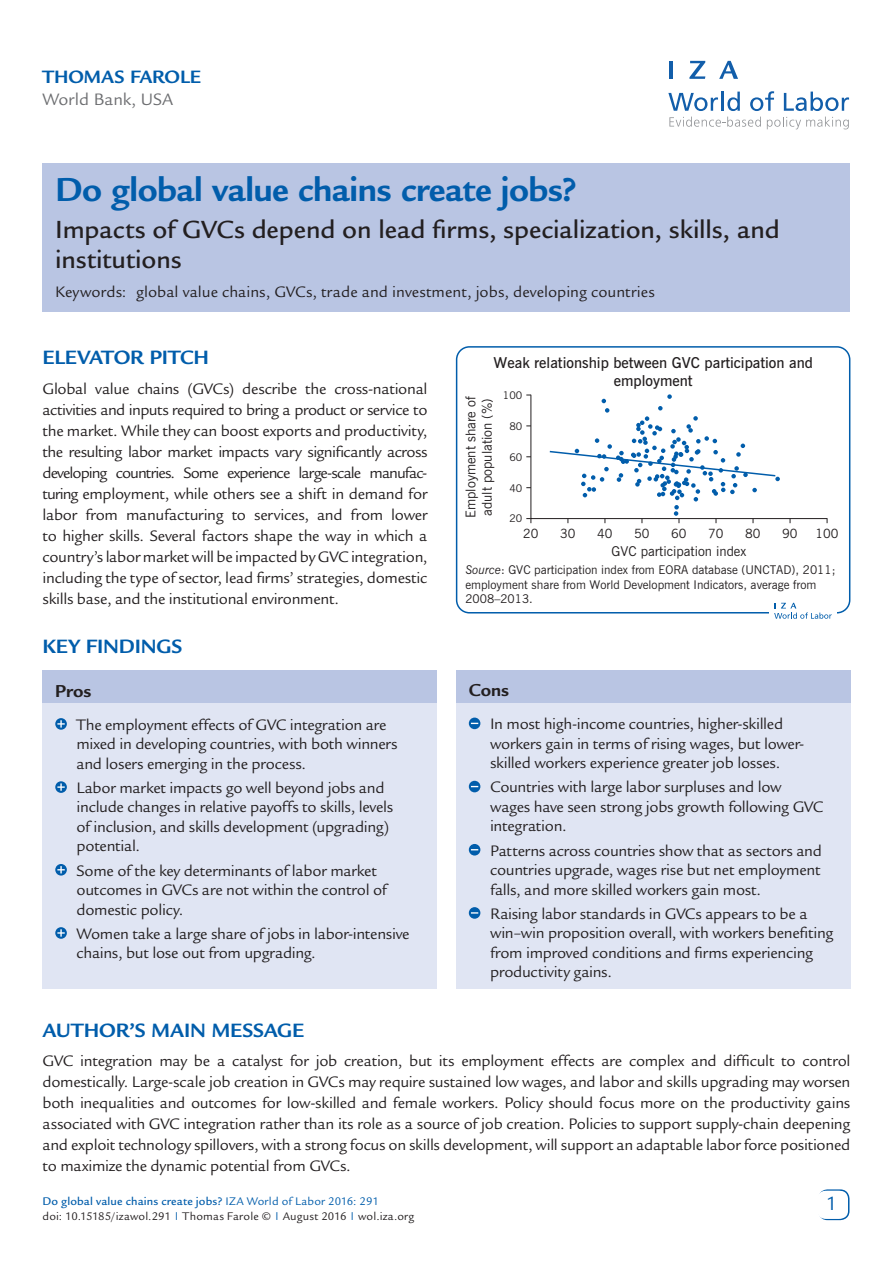
<style>
.page{position:relative;width:893px;height:1263px;background:#fff}
.page>*{position:absolute;margin:0;border:0;box-sizing:border-box;transform-origin:0 0}
.t1{font:700 36px "Legacy Sans Std";letter-spacing:-.015em;color:#015dab}
.t2{font:500 27px/30px "Legacy Sans Std";letter-spacing:-.005em;color:#231f20}
.t3{font:700 21px "Legacy Sans Std";letter-spacing:-.01em;color:#015dab}
.t4{font:21px "Legacy Sans Std";color:#015dab}
.t5{font:700 19.5px "Legacy Sans Std";letter-spacing:-.005em;color:#015dab}
.t6{font:700 18.75px "Legacy Sans Std";color:#231f20}
.t7{font:18px "Legacy Sans Std";letter-spacing:-.005em;color:#6c6d70}
.t8{font:16.5px/19.5px "Legacy Sans Std";letter-spacing:-.015em;color:#231f20}
.t9{font:600 15px/18px "News Gothic BT";color:#231f20;text-align:center}
.t10{font:13.5px/16.2px "News Gothic BT";color:#231f20}
.t11{font:12.75px "News Gothic BT";color:#231f20}
.t12{font:12px/14.4px "News Gothic BT";color:#231f20}
.t13{font:12px/15px "Legacy Sans Std";letter-spacing:.015em;color:#231f20}
.t14{font:10.5px "News Gothic BT";color:#231f20}
.s1{font-style:italic}
.s2{font-weight:500;color:#015dab}
.s3{color:#015dab}
</style>
<div class="page">
<div style="left:818px;top:1189px;width:31px;height:31px;border:2px solid #015dab;border-radius:9px"></div>
<div style="left:817px;top:1191px;width:30px;height:28px;background:#fff;border-radius:9px"></div>
<svg style="left:668px;top:93px;width:50px;height:18px"></svg>
<hr style="left:721px;top:92px;width:3px;height:19px;background:#125eaa">
<svg style="left:727px;top:92px;width:13px;height:19px"></svg>
<svg style="left:750px;top:91px;width:24px;height:20px"></svg>
<svg style="left:784px;top:92px;width:65px;height:19px"></svg>
<svg style="left:669px;top:117px;width:92px;height:10px"></svg>
<svg style="left:767px;top:117px;width:82px;height:12px"></svg>
<hr style="left:669px;top:61px;width:4px;height:18px;background:#125eaa">
<svg style="left:689px;top:61px;width:16px;height:18px"></svg>
<svg style="left:719px;top:61px;width:19px;height:18px"></svg>
<div style="left:456px;top:673px;width:394px;height:316px;background:#e0e5f3"></div>
<div style="left:43px;top:673px;width:394px;height:316px;background:#e0e5f3"></div>
<div style="left:43px;top:670px;width:394px;height:33px;background:#b9c5e3"></div>
<div style="left:456px;top:670px;width:394px;height:33px;background:#b9c5e3"></div>
<svg style="left:55px;top:718px;width:12px;height:12px"></svg>
<svg style="left:57px;top:720px;width:8px;height:7px"></svg>
<svg style="left:55px;top:781px;width:12px;height:12px"></svg>
<svg style="left:57px;top:783px;width:8px;height:8px"></svg>
<svg style="left:55px;top:864px;width:12px;height:11px"></svg>
<svg style="left:57px;top:866px;width:8px;height:7px"></svg>
<svg style="left:55px;top:927px;width:12px;height:12px"></svg>
<svg style="left:57px;top:929px;width:8px;height:8px"></svg>
<svg style="left:469px;top:717px;width:11px;height:12px"></svg>
<svg style="left:469px;top:781px;width:11px;height:11px"></svg>
<svg style="left:469px;top:844px;width:11px;height:11px"></svg>
<div style="left:469px;top:907px;width:11px;height:12px;background:#015dab;border-radius:50%"></div>
<svg style="left:471px;top:912px;width:7px;height:2px"></svg>
<div style="left:43px;top:163px;width:807px;height:149px;background:#b9c5e3"></div>
<div style="left:456px;top:346px;width:394px;height:267px;border:2px solid #015dab;border-radius:13px"></div>
<svg style="left:526px;top:394px;width:302px;height:129px"></svg>
<div style="left:769px;top:597px;width:68px;height:25px;background:#fff"></div>
<svg style="left:774px;top:603px;width:58px;height:16px"></svg>
<p class="t5" style="left:43px;top:66px;width:160px">Thomas Farole</p>
<p class="t7" style="left:43px;top:89px;width:132px">World Bank, USA</p>
<h1 class="t1" style="left:55px;top:169px;width:523px">Do global value chains create jobs?</h1>
<h2 class="t2" style="left:55px;top:214px;width:726px">Impacts of GVCs depend on lead firms, specialization, skills, and institutions</h2>
<p class="t8" style="left:55px;top:282px;width:601px">Keywords: global value chains, GVCs, trade and investment, jobs, developing countries</p>
<p class="t3" style="left:43px;top:346px;width:165px">ELEVATOR PITCH</p>
<p class="t8" style="left:43px;top:378px;width:387px;line-height:21px;text-align:justify">Global value chains (GVCs) describe the cross-national activities and inputs required to bring a product or service to the market. While they can boost exports and productivity, the resulting labor market impacts vary significantly across developing countries. Some experience large-scale manufac&shy;turing employment, while others see a shift in demand for labor from manufacturing to services, and from lower to higher skills. Several factors shape the way in which a country’s labor market will be impacted by GVC integration, including the type of sector, lead firms’ strategies, domestic skills base, and the institutional environment.</p>
<p class="t3" style="left:43px;top:635px;width:140px">KEY FINDINGS</p>
<p class="t6" style="left:55px;top:680px;width:38px">Pros</p>
<p class="t8" style="left:77px;top:715px;width:323px">The employment effects of GVC integration are mixed in developing countries, with both winners and losers emerging in the process.</p>
<p class="t8" style="left:77px;top:778px;width:318px">Labor market impacts go well beyond jobs and include changes in relative payoffs to skills, levels of inclusion, and skills development (upgrading) potential.</p>
<p class="t8" style="left:77px;top:861px;width:312px">Some of the key determinants of labor market outcomes in GVCs are not within the control of domestic policy.</p>
<p class="t8" style="left:77px;top:924px;width:335px">Women take a large share of jobs in labor-intensive chains, but lose out from upgrading.</p>
<p class="t9" style="left:493px;top:353px;width:321px">Weak relationship between GVC participation and employment</p>
<p class="t10" style="left:463px;top:518px;width:123px;rotate:-90deg">Employment share of adult population (%)</p>
<p class="t14" style="left:503px;top:389px;width:21px">100</p>
<p class="t14" style="left:509px;top:420px;width:14px">80</p>
<p class="t14" style="left:509px;top:451px;width:14px">60</p>
<p class="t14" style="left:509px;top:481px;width:14px">40</p>
<p class="t14" style="left:509px;top:512px;width:14px">20</p>
<p class="t11" style="left:523px;top:526px;width:17px">20</p>
<p class="t11" style="left:560px;top:526px;width:17px">30</p>
<p class="t11" style="left:597px;top:526px;width:17px">40</p>
<p class="t11" style="left:634px;top:526px;width:17px">50</p>
<p class="t11" style="left:671px;top:526px;width:17px">60</p>
<p class="t11" style="left:708px;top:526px;width:17px">70</p>
<p class="t11" style="left:745px;top:526px;width:17px">80</p>
<p class="t11" style="left:782px;top:526px;width:17px">90</p>
<p class="t11" style="left:815px;top:526px;width:25px">100</p>
<p class="t10" style="left:612px;top:543px;width:136px">GVC participation index</p>
<p class="t12" style="left:465px;top:563px;width:371px"><span class="s1">Source</span>: GVC participation index from EORA database (UNCTAD), 2011; employment share from World Development Indicators, average from<br>2008–2013.</p>
<p class="t6" style="left:469px;top:680px;width:42px">Cons</p>
<p class="t8" style="left:490px;top:714px;width:316px">In most high-income countries, higher-skilled workers gain in terms of rising wages, but lower&shy;skilled workers experience greater job losses.</p>
<p class="t8" style="left:490px;top:777px;width:335px">Countries with large labor surpluses and low wages have seen strong jobs growth following GVC integration.</p>
<p class="t8" style="left:490px;top:841px;width:333px;text-align:justify">Patterns across countries show that as sectors and countries upgrade, wages rise but net employment falls, and more skilled workers gain most.</p>
<p class="t8" style="left:490px;top:904px;width:345px">Raising labor standards in GVCs appears to be a win–win proposition overall, with workers benefiting from improved conditions and firms experiencing productivity gains.</p>
<p class="t3" style="left:43px;top:1018px;width:57px">AUTHOR</p>
<p class="t3" style="left:129px;top:1018px;width:97px">’S MAIN MESSA</p>
<p class="t3" style="left:277px;top:1018px;width:26px">GE</p>
<p class="t8" style="left:43px;top:1051px;width:809px;line-height:21px;text-align:justify">GVC integration may be a catalyst for job creation, but its employment effects are complex and difficult to control domestically. Large-scale job creation in GVCs may require sustained low wages, and labor and skills upgrading may worsen both inequalities and outcomes for low-skilled and female workers. Policy should focus more on the productivity gains associated with GVC integration rather than its role as a source of job creation. Policies to support supply-chain deepening and exploit technology spillovers, with a strong focus on skills development, will support an adaptable labor force positioned to maximize the dynamic potential from GVCs.</p>
<p class="t13" style="left:43px;top:1193px;width:373px"><span class="s2">Do global value chains create jobs?</span> <span class="s3">IZA World of Labor 2016: 291<br></span>doi: 10.15185/izawol.291 <sup>|</sup> Thomas Farole © <sup>|</sup> August 2016 <sup>|</sup> wol.iza.org</p>
<p class="t4" style="left:828px;top:1192px;width:13px">1</p>
</div>
